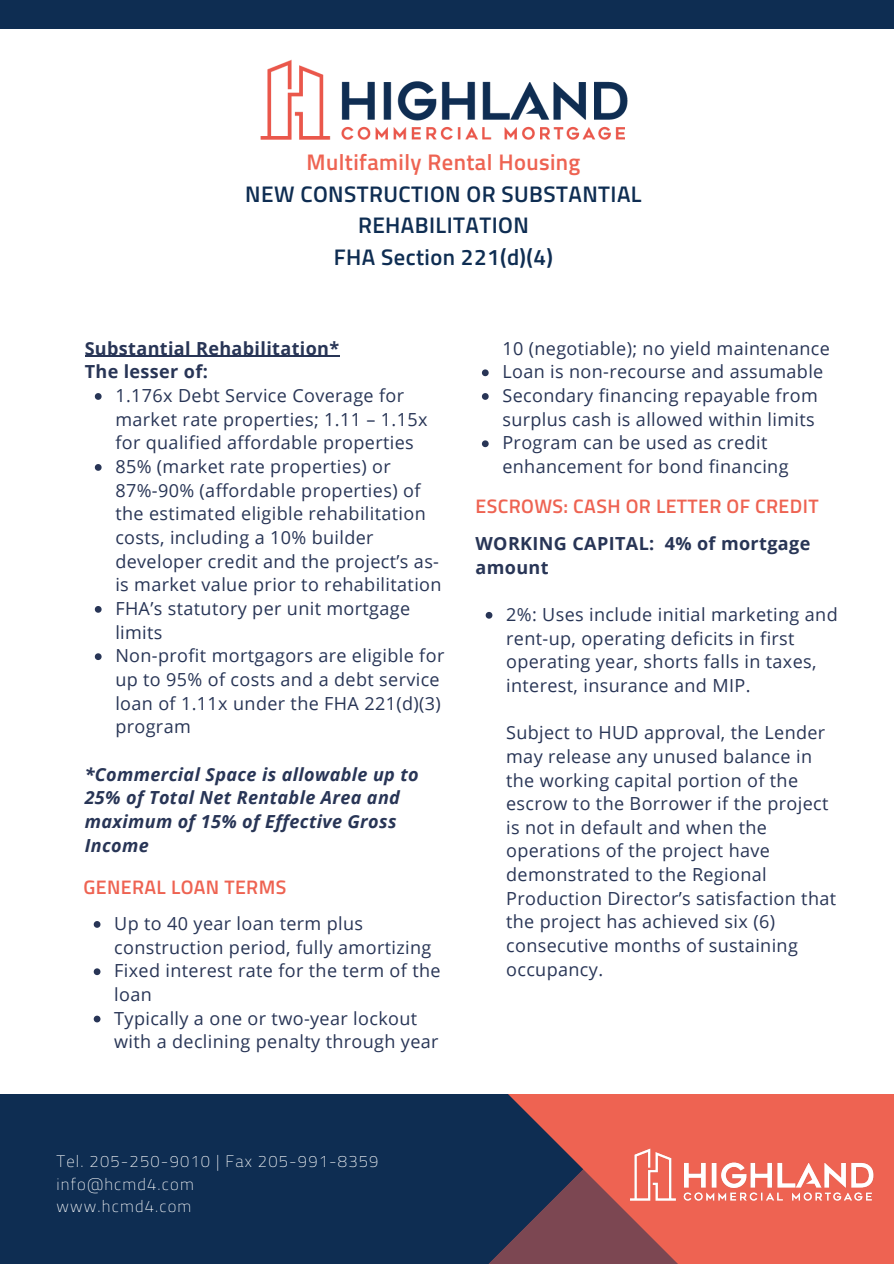
<style>
.page{position:relative;width:894px;height:1264px;background:#fff}
.page>*{position:absolute;margin:0;border:0;box-sizing:border-box;transform-origin:0 0}
.t1{font:600 22.5px/31.5px "Titillium Web";letter-spacing:.02em;color:#0e2d52;text-align:center}
.t2{font:600 22.5px "Titillium Web";letter-spacing:.02em;color:#ee6352}
.t3{font:600 19.5px "Titillium Web";letter-spacing:.02em;color:#ee6352}
.t4{font:18px/23.7px "Open Sans";letter-spacing:.02em;color:#283556}
.t5{font:italic 700 18px/23.7px "Open Sans";letter-spacing:.02em;color:#283556}
.t6{font:700 18px/23.7px "Open Sans";letter-spacing:.02em;color:#283556}
.t7{font:100 16.5px "Titillium Web";letter-spacing:.07em;color:#fff}
</style>
<div class="page">
<div style="left:0;top:0;width:893px;height:1263px;background:#0e2d52"></div>
<svg style="left:475px;top:1093px;width:418px;height:170px;fill:#ee6352"></svg>
<div style="left:0;top:29px;width:893px;height:1064px;background:#fff"></div>
<img style="left:260px;top:59px;width:368px;height:81px">
<img style="left:616px;top:1140px;width:269px;height:75px">
<svg style="left:95px;top:393px;width:7px;height:7px"></svg>
<svg style="left:95px;top:464px;width:7px;height:7px"></svg>
<svg style="left:95px;top:606px;width:7px;height:6px"></svg>
<svg style="left:95px;top:653px;width:7px;height:7px"></svg>
<hr style="left:85px;top:356px;width:254px;height:1px;background:#283556">
<svg style="left:482px;top:369px;width:6px;height:7px"></svg>
<svg style="left:482px;top:393px;width:6px;height:7px"></svg>
<svg style="left:482px;top:440px;width:6px;height:7px"></svg>
<svg style="left:485px;top:612px;width:7px;height:6px"></svg>
<svg style="left:94px;top:921px;width:6px;height:6px"></svg>
<svg style="left:94px;top:968px;width:6px;height:7px"></svg>
<svg style="left:94px;top:1015px;width:6px;height:7px"></svg>
<p class="t2" style="left:306px;top:144px;width:275px">Multifamily Rental Housing</p>
<p class="t1" style="left:245px;top:177px;width:397px">NEW CONSTRUCTION OR SUBSTANTIAL<br>REHABILITATION</p>
<p class="t1" style="left:334px;top:240px;width:221px">FHA Section 221(d)(4)</p>
<p class="t6" style="left:85px;top:336px;width:256px">Substantial Rehabilitation*</p>
<p class="t6" style="left:85px;top:359px;width:125px">The lesser of:</p>
<p class="t4" style="left:115px;top:383px;width:313px">1.176x Debt Service Coverage for market rate properties; 1.11 – 1.15x for qualified affordable properties</p>
<p class="t4" style="left:115px;top:454px;width:327px">85% (market rate properties) or 87%-90% (affordable properties) of the estimated eligible rehabilitation costs, including a 10% builder developer credit and the project’s as&shy;is market value prior to rehabilitation</p>
<p class="t4" style="left:115px;top:596px;width:296px">FHA’s statutory per unit mortgage limits</p>
<p class="t4" style="left:115px;top:643px;width:330px">Non-profit mortgagors are eligible for up to 95% of costs and a debt service loan of 1.11x under the FHA 221(d)(3) program</p>
<p class="t5" style="left:85px;top:761px;width:335px">*Commercial Space is allowable up to<br>25% of Total Net Rentable Area and maximum of 15% of Effective Gross<br>Income</p>
<p class="t3" style="left:84px;top:871px;width:204px">GENERAL LOAN TERMS</p>
<p class="t4" style="left:114px;top:911px;width:318px">Up to 40 year loan term plus construction period, fully amortizing</p>
<p class="t4" style="left:114px;top:958px;width:328px">Fixed interest rate for the term of the loan</p>
<p class="t4" style="left:114px;top:1005px;width:326px">Typically a one or two-year lockout with a declining penalty through year</p>
<p class="t4" style="left:502px;top:336px;width:329px">10 (negotiable); no yield maintenance</p>
<p class="t4" style="left:502px;top:359px;width:322px">Loan is non-recourse and assumable</p>
<p class="t4" style="left:502px;top:383px;width:317px">Secondary financing repayable from surplus cash is allowed within limits</p>
<p class="t4" style="left:502px;top:430px;width:287px">Program can be used as credit enhancement for bond financing</p>
<p class="t3" style="left:475px;top:491px;width:344px">ESCROWS: CASH OR LETTER OF CREDIT</p>
<p class="t6" style="left:475px;top:531px;width:336px">WORKING CAPITAL: 4% of mortgage amount</p>
<p class="t4" style="left:506px;top:602px;width:333px">2%: Uses include initial marketing and rent-up, operating deficits in first operating year, shorts falls in taxes, interest, insurance and MIP.</p>
<p class="t4" style="left:506px;top:720px;width:331px">Subject to HUD approval, the Lender may release any unused balance in the working capital portion of the escrow to the Borrower if the project is not in default and when the operations of the project have demonstrated to the Regional<br>Production Director’s satisfaction that the project has achieved six (6) consecutive months of sustaining occupancy.</p>
<p class="t7" style="left:57px;top:1148px;width:323px">Tel. 205-250-9010 | Fax 205-991-8359</p>
<p class="t7" style="left:57px;top:1171px;width:139px">info@hcmd4.com</p>
<p class="t7" style="left:57px;top:1193px;width:136px">www.hcmd4.com</p>
</div>
